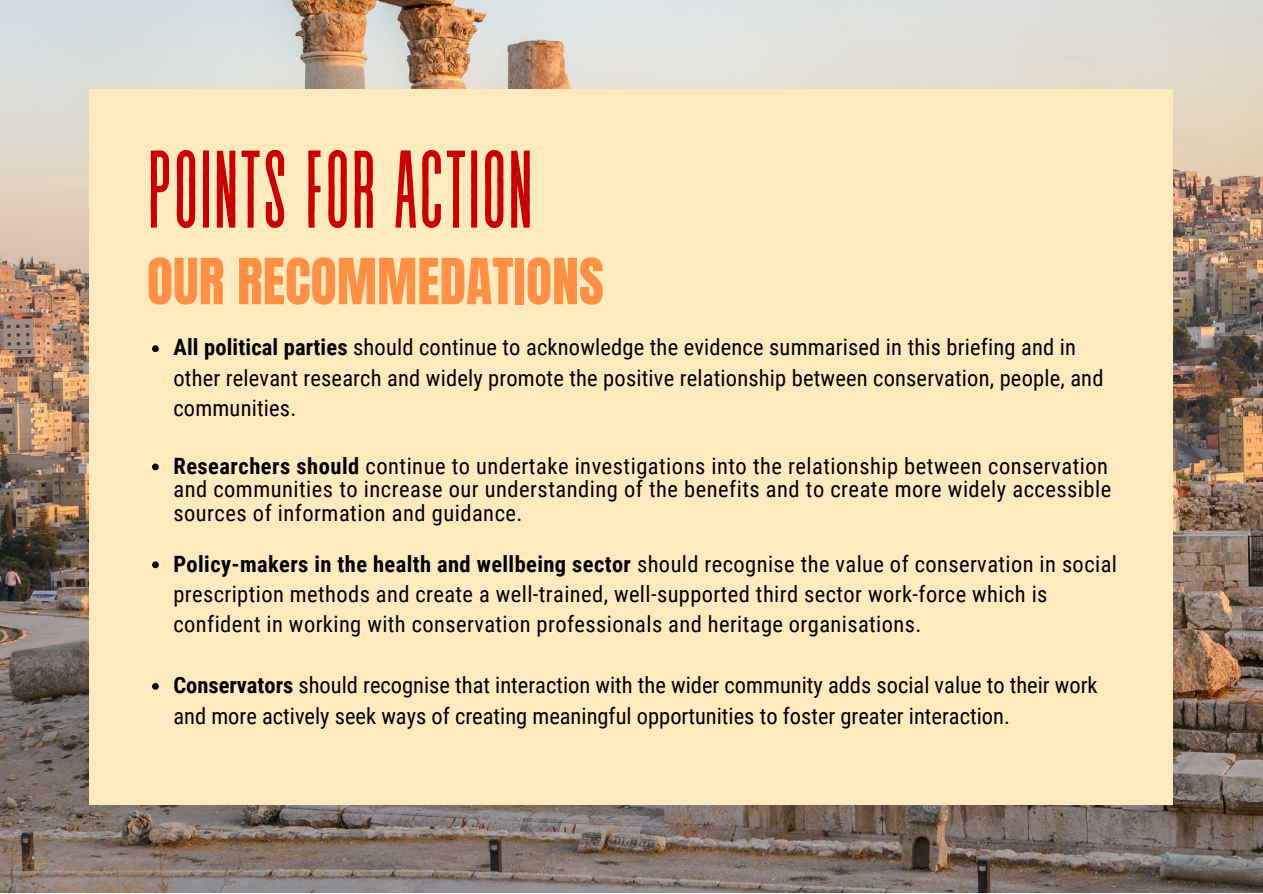
<style>
.page{position:relative;width:1263px;height:894px;background:#fff}
.page>*{position:absolute;margin:0;border:0;box-sizing:border-box;transform-origin:0 0}
.t1{font:109.95px "Revive 80 Tall";color:#c80002}
.t2{font:54px "Anton";color:#ff9045}
.t3{font:22.5px/30.3px "Roboto Condensed";letter-spacing:.02em;color:#000}
.t4{font:22.5px/30.3px "Roboto Condensed";color:#000}
.s1{font-weight:700}
</style>
<div class="page">
<img style="left:0;top:0;width:1263px;height:892px">
<div style="left:89px;top:89px;width:1084px;height:714px;background:#ffe9be"></div>
<svg style="left:152px;top:345px;width:7px;height:7px"></svg>
<svg style="left:152px;top:463px;width:7px;height:7px"></svg>
<svg style="left:152px;top:561px;width:7px;height:7px"></svg>
<svg style="left:152px;top:683px;width:7px;height:6px"></svg>
<h1 class="t1" style="left:147px;top:133px;width:388px">POINTS FOR ACTION</h1>
<h2 class="t2" style="left:147px;top:242px;width:458px">OUR RECOMMEDATIONS</h2>
<p class="t3" style="left:173px;top:332px;width:931px"><span class="s1">All political parties</span> should continue to acknowledge the evidence summarised in this briefing and in other relevant research and widely promote the positive relationship between conservation, people, and communities.</p>
<p class="t3" style="left:173px;top:454px;width:939px;line-height:23.5px"><span class="s1">Researchers should</span> continue to undertake investigations into the relationship between conservation and communities to increase our understanding of the benefits and to create more widely accessible sources of information and guidance.</p>
<p class="t3" style="left:173px;top:548px;width:945px"><span class="s1">Policy-makers in the health and wellbeing sector</span> should recognise the value of conservation in social prescription methods and create a well-trained, well-supported third sector work-force which is confident in working with conservation professionals and heritage organisations.</p>
<p class="t4" style="left:173px;top:670px;width:926px"><span class="s1">Conservators</span> should recognise that interaction with the wider community adds social value to their work and more actively seek ways of creating meaningful opportunities to foster greater interaction.</p>
</div>
